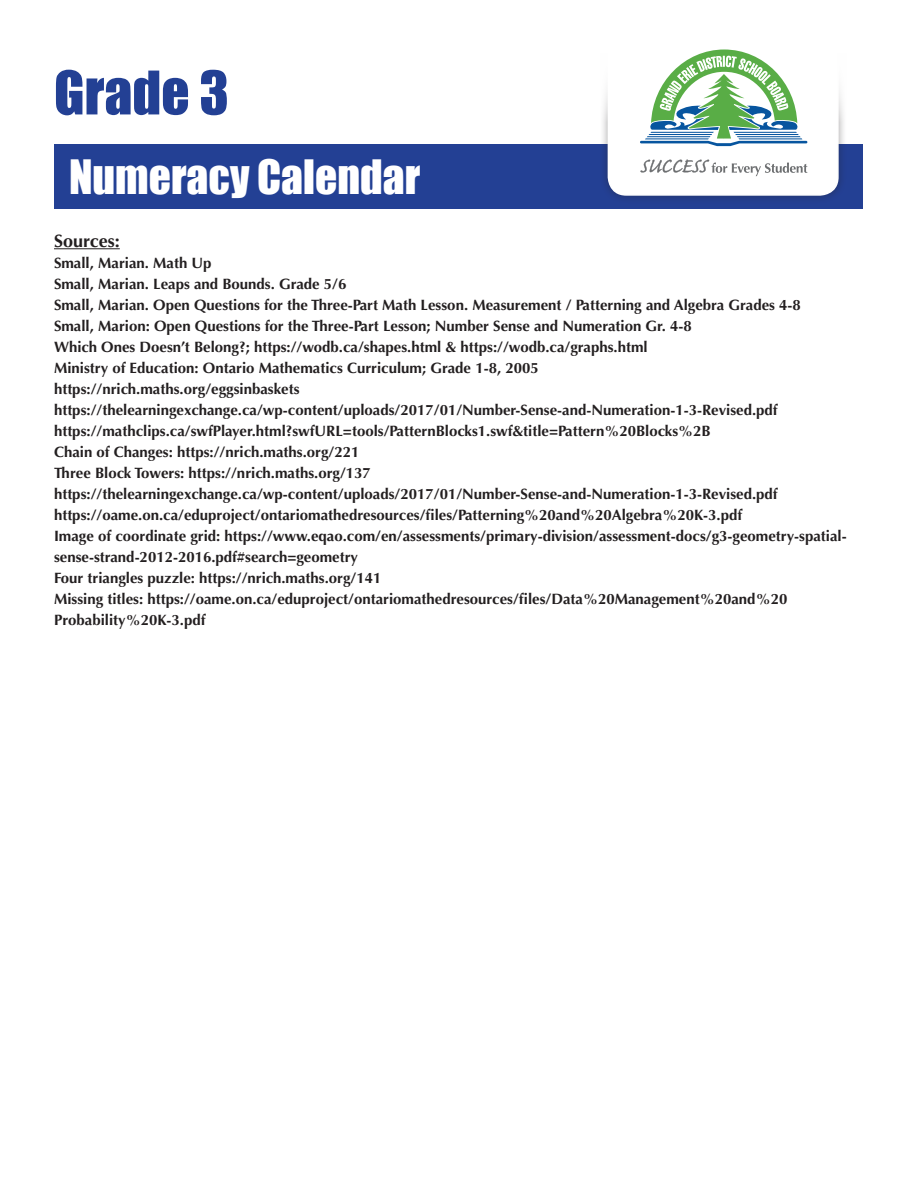
<style>
.page{position:relative;width:918px;height:1188px;background:#fff}
.page>*{position:absolute;margin:0;border:0;box-sizing:border-box;transform-origin:0 0}
.t1{font:55.5px "Impact";color:#234094}
.t2{font:43.5px "Impact";color:#fff}
.t3{font:700 18px "Optima";color:#231f20}
.t4{font:700 15px/21px "Optima";color:#231f20}
</style>
<div class="page">
<div style="left:54px;top:144px;width:808px;height:65px;background:#234094"></div>
<div style="left:599px;top:0;width:248px;height:204px;background:#231f20;opacity:.4"></div>
<div style="left:608px;top:122px;width:231px;height:74px;background:#fff"></div>
<div style="left:586px;top:0;width:272px;height:122px;background:#fff"></div>
<svg style="left:640px;top:50px;width:167px;height:96px"></svg>
<svg style="left:640px;top:159px;width:167px;height:17px;background:#dedfdf"></svg>
<hr style="left:54px;top:248px;width:66px;height:1px;background:#231f20">
<h1 class="t1" style="left:54px;top:50px;width:176px">Grade 3</h1>
<h2 class="t2" style="left:69px;top:143px;width:353px">Numeracy Calendar</h2>
<p class="t3" style="left:54px;top:230px;width:67px">Sources:</p>
<p class="t4" style="left:54px;top:253px;width:794px">Small, Marian. Math Up<br>Small, Marian. Leaps and Bounds. Grade 5/6<br>Small, Marian. Open Questions for the Three-Part Math Lesson. Measurement / Patterning and Algebra Grades 4-8<br>Small, Marion: Open Questions for the Three-Part Lesson; Number Sense and Numeration Gr. 4-8<br>Which Ones Doesn’t Belong?; https://wodb.ca/shapes.html &amp; https://wodb.ca/graphs.html<br>Ministry of Education: Ontario Mathematics Curriculum; Grade 1-8, 2005<br>https://nrich.maths.org/eggsinbaskets https://thelearningexchange.ca/wp-content/uploads/2017/01/Number-Sense-and-Numeration-1-3-Revised.pdf https://mathclips.ca/swfPlayer.html?swfURL=tools/PatternBlocks1.swf&amp;title=Pattern%20Blocks%2B<br>Chain of Changes: https://nrich.maths.org/221<br>Three Block Towers: https://nrich.maths.org/137 https://thelearningexchange.ca/wp-content/uploads/2017/01/Number-Sense-and-Numeration-1-3-Revised.pdf https://oame.on.ca/eduproject/ontariomathedresources/files/Patterning%20and%20Algebra%20K-3.pdf<br>Image of coordinate grid: https://www.eqao.com/en/assessments/primary-division/assessment-docs/g3-geometry-spatial&shy;sense-strand-2012-2016.pdf#search=geometry<br>Four triangles puzzle: https://nrich.maths.org/141<br>Missing titles: https://oame.on.ca/eduproject/ontariomathedresources/files/Data%20Management%20and%20<br>Probability%20K-3.pdf</p>
</div>
